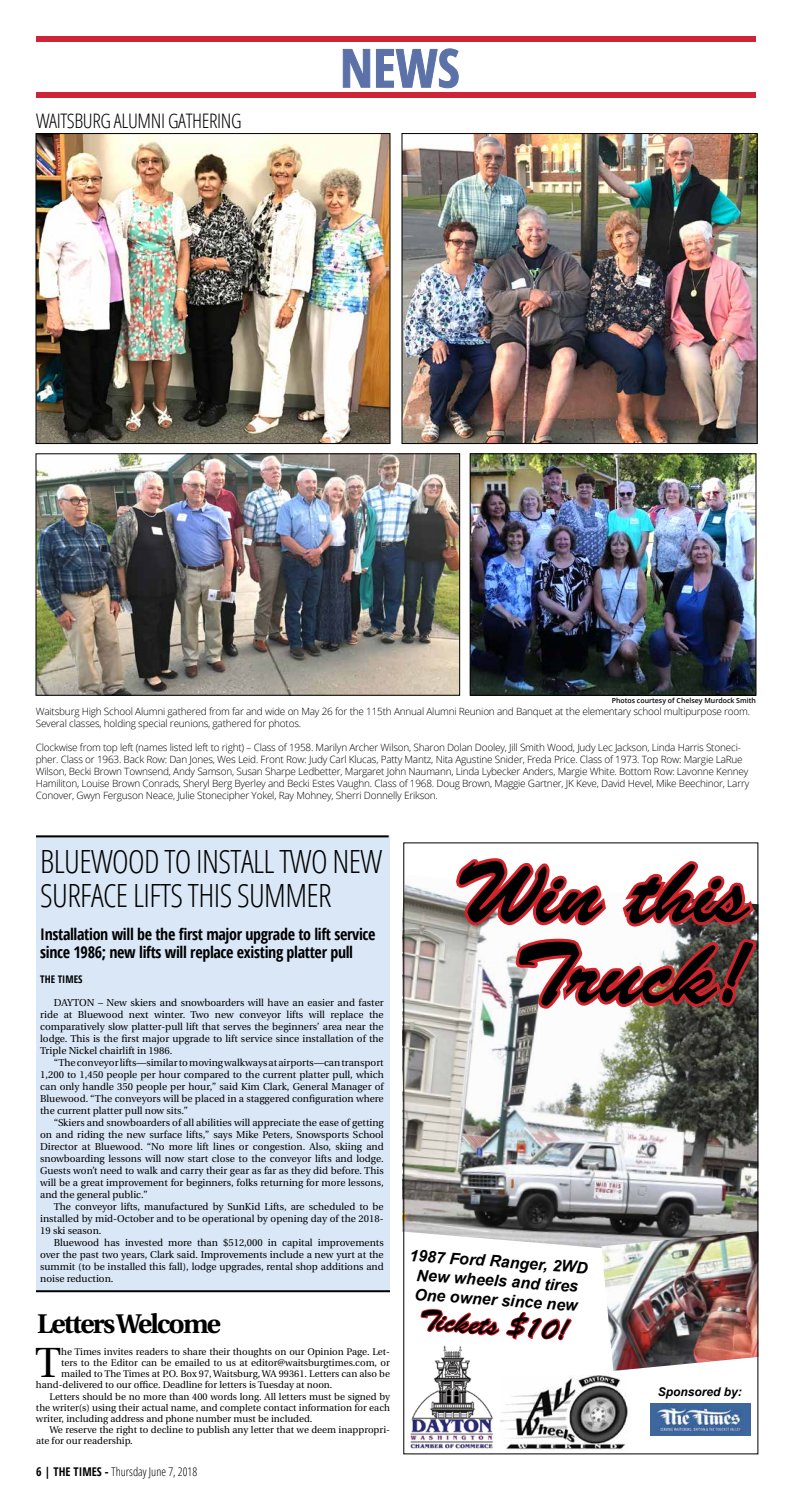
<style>
.page{position:relative;width:792px;height:1512px;background:#fff}
.page>*{position:absolute;margin:0;border:0;box-sizing:border-box;transform-origin:0 0}
.t1{font:87px/81px "Brush Script Std";color:#000;text-align:right}
.t2{font:700 condensed 53px "Open Sans";color:#5b71a7}
.t3{font:42.1px "Heuristica";color:#000}
.t4{font:300 condensed 32px/34px "Open Sans";letter-spacing:-.02em;color:#000}
.t5{font:29px "Brush Script Std";color:#000}
.t6{font:700 27px "Heuristica";letter-spacing:-.06em;color:#000}
.t7{font:300 condensed 20px "Open Sans";letter-spacing:-.02em;color:#000}
.t8{font:700 condensed 16px/18px "Open Sans";letter-spacing:-.02em;color:#000}
.t9{font:italic 700 16px/19.2px "Arial";color:#000;text-align:center}
.t10{font:300 condensed 12px "Open Sans";color:#000}
.t11{font:italic 700 12px "Arial";color:#000}
.t12{font:700 condensed 10.5px "Open Sans";color:#000}
.t13{font:10px/12px "Heuristica";color:#000;text-align:justify}
.t14{font:300 10px/12px "Open Sans";letter-spacing:-.02em;color:#000}
.t15{font:9.7px "Heuristica";color:#000}
.t16{font:600 7px "Open Sans";color:#000}
.s1{font-weight:700}
</style>
<div class="page">
<svg style="left:342px;top:48px;width:117px;height:41px"></svg>
<div style="left:36px;top:36px;width:720px;height:6px;background:#cd2438"></div>
<div style="left:36px;top:92px;width:720px;height:6px;background:#cd2438"></div>
<div style="left:36px;top:835px;width:354px;height:456px;background:#d9e7f6"></div>
<hr style="left:36px;top:1290px;width:354px;height:2px;background:#000">
<hr style="left:36px;top:835px;width:353px;height:2px;background:#000">
<img style="left:402px;top:884px;width:354px;height:364px">
<svg style="left:456px;top:858px;width:300px;height:154px"></svg>
<svg style="left:420px;top:1309px;width:152px;height:32px"></svg>
<img style="left:601px;top:1231px;width:155px;height:140px">
<img style="left:500px;top:1375px;width:128px;height:75px">
<img style="left:410px;top:1345px;width:84px;height:106px">
<img style="left:650px;top:1404px;width:100px;height:31px">
<img style="left:38px;top:135px;width:350px;height:307px">
<div style="left:36px;top:133px;width:354px;height:311px;border:1px solid #000"></div>
<img style="left:404px;top:135px;width:351px;height:307px">
<div style="left:402px;top:133px;width:355px;height:311px;border:1px solid #000"></div>
<img style="left:38px;top:456px;width:420px;height:238px">
<div style="left:36px;top:454px;width:424px;height:242px;border:1px solid #000"></div>
<img style="left:472px;top:456px;width:282px;height:238px">
<div style="left:470px;top:454px;width:286px;height:242px;border:1px solid #000"></div>
<h3 class="t7" style="left:36px;top:107px;width:207px">WAITSBURG ALUMNI GATHERING</h3>
<h2 class="t2" style="left:340px;top:31px;width:121px">NEWS</h2>
<p class="t16" style="left:612px;top:695px;width:146px">Photos courtesy of Chelsey Murdock Smith</p>
<p class="t14" style="left:36px;top:705px;width:716px">Waitsburg High School Alumni gathered from far and wide on May 26 for the 115th Annual Alumni Reunion and Banquet at the elementary school multipurpose room.<br>Several classes, holding special reunions, gathered for photos.</p>
<p class="t14" style="left:36px;top:741px;width:715px">Clockwise from top left (names listed left to right) – Class of 1958. Marilyn Archer Wilson, Sharon Dolan Dooley, Jill Smith Wood, Judy Lec Jackson, Linda Harris Stoneci&shy;pher. Class or 1963. Back Row: Dan Jones, Wes Leid. Front Row: Judy Carl Klucas, Patty Mantz, Nita Agustine Snider, Freda Price. Class of 1973. Top Row: Margie LaRue Wilson, Becki Brown Townsend, Andy Samson, Susan Sharpe Ledbetter, Margaret John Naumann, Linda Lybecker Anders, Margie White. Bottom Row: Lavonne Kenney Hamiliton, Louise Brown Conrads, Sheryl Berg Byerley and Becki Estes Vaughn. Class of 1968. Doug Brown, Maggie Gartner, JK Keve, David Hevel, Mike Beechinor, Larry Conover, Gwyn Ferguson Neace, Julie Stonecipher Yokel, Ray Mohney, Sherri Donnelly Erikson.</p>
<h3 class="t4" style="left:40px;top:844px;width:344px">BLUEWOOD TO INSTALL TWO NEW<br>SURFACE LIFTS THIS SUMMER</h3>
<h1 class="t1" style="left:455px;top:854px;width:297px">Win this<br>Truck!</h1>
<h3 class="t8" style="left:40px;top:924px;width:337px">Installation will be the first major upgrade to lift service since 1986; new lifts will replace existing platter pull</h3>
<p class="t13" style="left:40px;top:996px;width:345px;text-indent:14px">DAYTON – New skiers and snowboarders will have an easier and faster ride at Bluewood next winter. Two new conveyor lifts will replace the comparatively slow platter-pull lift that serves the beginners’ area near the lodge. This is the first major upgrade to lift service since installation of the Triple Nickel chairlift in 1986.</p>
<p class="t13" style="left:40px;top:1056px;width:345px;text-indent:14px">“The conveyor lifts—similar to moving walkways at airports—can transport 1,200 to 1,450 people per hour compared to the current platter pull, which can only handle 350 people per hour,” said Kim Clark, General Manager of Bluewood. “The conveyors will be placed in a staggered configuration where the current platter pull now sits.”</p>
<p class="t13" style="left:40px;top:1116px;width:345px;text-indent:14px">“Skiers and snowboarders of all abilities will appreciate the ease of getting on and riding the new surface lifts,” says Mike Peters, Snowsports School Director at Bluewood. “No more lift lines or congestion. Also, skiing and snowboarding lessons will now start close to the conveyor lifts and lodge.<br>Guests won’t need to walk and carry their gear as far as they did before. This will be a great improvement for beginners, folks returning for more lessons, and the general public.”</p>
<p class="t13" style="left:40px;top:1200px;width:345px;text-indent:14px">The conveyor lifts, manufactured by SunKid Lifts, are scheduled to be installed by mid-October and to be operational by opening day of the 2018- 19 ski season.</p>
<p class="t13" style="left:40px;top:1236px;width:345px;text-indent:14px">Bluewood has invested more than $512,000 in capital improvements over the past two years, Clark said. Improvements include a new yurt at the summit (to be installed this fall), lodge upgrades, rental shop additions and noise reduction.</p>
<p class="t12" style="left:40px;top:972px;width:44px">THE TIMES</p>
<h3 class="t9" style="left:410px;top:1246px;width:180px;rotate:4deg">1987 Ford Ranger, 2WD<br>New wheels and tires<br>One owner since new</h3>
<h3 class="t5" style="left:421px;top:1304px;width:151px;rotate:4deg">Tickets $10!</h3>
<h3 class="t6" style="left:37px;top:1302px;width:185px">Letters Welcome</h3>
<h3 class="t3" style="left:35px;top:1330px;width:28px">T</h3>
<p class="t15" style="left:61px;top:1344px;width:330px">he Times invites readers to share their thoughts on our Opinion Page. Let-</p>
<p class="t15" style="left:61px;top:1355px;width:330px">ters to the Editor can be emailed to us at editor@waitsburgtimes.com, or</p>
<p class="t15" style="left:61px;top:1366px;width:330px">mailed to The Times at P.O. Box 97, Waitsburg, WA 99361. Letters can also be</p>
<p class="t15" style="left:36px;top:1378px;width:298px">hand-delivered to our office. Deadline for letters is Tuesday at noon.</p>
<p class="t15" style="left:50px;top:1389px;width:342px">Letters should be no more than 400 words long. All letters must be signed by</p>
<p class="t15" style="left:36px;top:1400px;width:356px">the writer(s) using their actual name, and complete contact information for each</p>
<p class="t15" style="left:36px;top:1411px;width:278px">writer, including address and phone number must be included.</p>
<p class="t15" style="left:50px;top:1422px;width:342px">We reserve the right to decline to publish any letter that we deem inappropri-</p>
<p class="t15" style="left:36px;top:1434px;width:98px">ate for our readership.</p>
<p class="t10" style="left:36px;top:1464px;width:163px"><span class="s1">6 | THE TIMES -</span> Thursday June 7, 2018</p>
<p class="t11" style="left:658px;top:1384px;width:86px">Sponsored by:</p>
</div>
